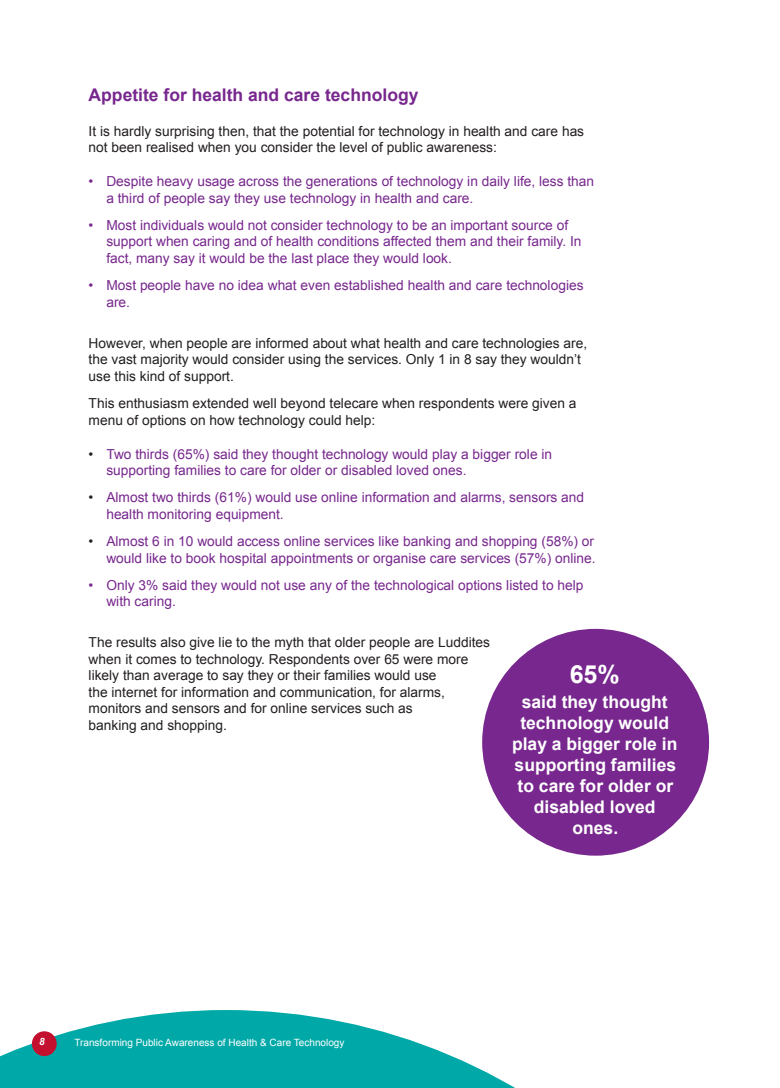
<style>
.page{position:relative;width:780px;height:1088px;background:#fff}
.page>*{position:absolute;margin:0;border:0;box-sizing:border-box;transform-origin:0 0}
.Body{font:700 25px "Arial";color:#fff}
.Body-2{font:700 17.5px/21px "Arial";color:#fff;text-align:center}
.Report_Subhead{font:700 17.5px "Arial";color:#77278d}
.t1{font:13.75px/16.5px "Arial";color:#77278d}
.Body-3{font:13.75px/16.5px "Arial";color:#231f20}
.t2{font:10px "Arial";color:#fff}
.t3{font:italic 700 10px "Arial";color:#fff}
.s1{color:#231f20}
</style>
<div class="page">
<svg style="left:0;top:1010px;width:515px;height:78px;fill:#00a9a7"></svg>
<div style="left:32px;top:1031px;width:25px;height:25px;background:#c3102f;border-radius:50%"></div>
<div style="left:482px;top:629px;width:227px;height:227px;background:#77278d;border-radius:50%"></div>
<p class="Report_Subhead" style="left:89px;top:84px;width:331px">Appetite for health and care technology</p>
<p class="Body-3" style="left:89px;top:123px;width:497px">It is hardly surprising then, that the potential for technology in health and care has not been realised when you consider the level of public awareness:</p>
<p class="t1" style="left:106px;top:173px;width:489px;text-indent:-18px">• Despite heavy usage across the generations of technology in daily life, less than a third of people say they use technology in health and care.</p>
<p class="t1" style="left:106px;top:217px;width:476px;text-indent:-18px">• Most individuals would not consider technology to be an important source of support when caring and of health conditions affected them and their family. In fact, many say it would be the last place they would look.</p>
<p class="t1" style="left:106px;top:277px;width:478px;text-indent:-18px">• Most people have no idea what even established health and care technologies are.</p>
<p class="Body-3" style="left:89px;top:335px;width:500px">However, when people are informed about what health and care technologies are, the vast majority would consider using the services. Only 1 in 8 say they wouldn’t use this kind of support.</p>
<p class="Body-3" style="left:89px;top:395px;width:489px">This enthusiasm extended well beyond telecare when respondents were given a menu of options on how technology could help:</p>
<p class="t1" style="left:106px;top:446px;width:447px;text-indent:-18px"><span class="s1">•</span> Two thirds (65%) said they thought technology would play a bigger role in supporting families to care for older or disabled loved ones.</p>
<p class="t1" style="left:106px;top:489px;width:479px;text-indent:-18px"><span class="s1">•</span> Almost two thirds (61%) would use online information and alarms, sensors and health monitoring equipment.</p>
<p class="t1" style="left:89px;top:533px;width:508px;text-align:right"><span class="s1">•</span> Almost 6 in 10 would access online services like banking and shopping (58%) or would like to book hospital appointments or organise care services (57%) online.</p>
<p class="t1" style="left:106px;top:577px;width:478px;text-indent:-18px">• Only 3% said they would not use any of the technological options listed to help with caring.</p>
<p class="Body-3" style="left:89px;top:634px;width:403px">The results also give lie to the myth that older people are Luddites when it comes to technology. Respondents over 65 were more likely than average to say they or their families would use<br>the internet for information and communication, for alarms, monitors and sensors and for online services such as<br>banking and shopping.</p>
<p class="Body" style="left:569px;top:658px;width:52px">65%</p>
<p class="Body-2" style="left:512px;top:692px;width:167px">said they thought technology would play a bigger role in supporting families to care for older or disabled loved ones.</p>
<p class="t3" style="left:39px;top:1035px;width:7px">8</p>
<p class="t2" style="left:74px;top:1035px;width:271px">Transforming Public Awareness of Health &amp; Care Technology</p>
</div>
